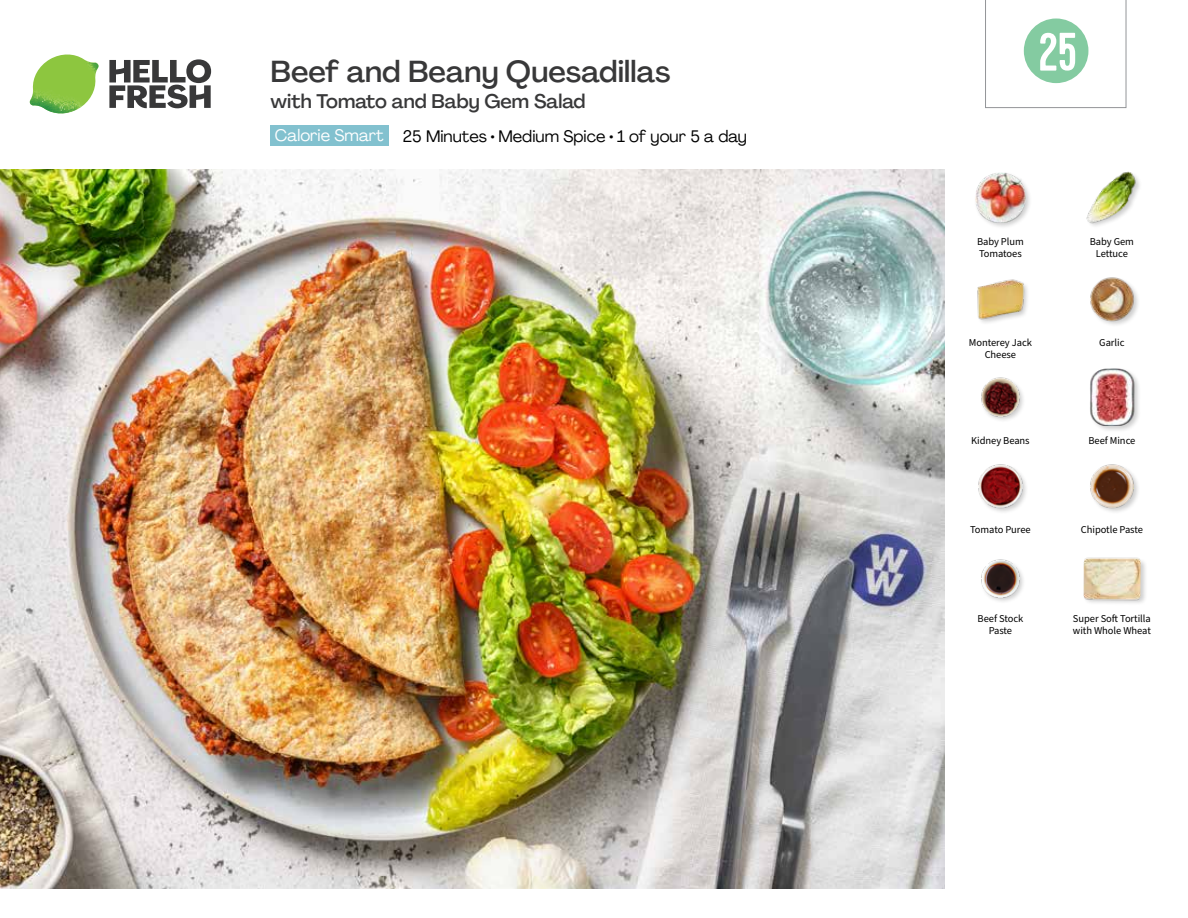
<style>
.page{position:relative;width:1188px;height:918px;background:#fff}
.page>*{position:absolute;margin:0;border:0;box-sizing:border-box;transform-origin:0 0}
.t1{font:54px "Kapra";color:#fff}
.t2{font:500 30px "Agrandir";color:#383839}
.t3{font:500 19.5px "Agrandir";color:#383839}
.t4{font:16.5px "Agrandir";color:#000}
.t5{font:16.5px "Agrandir";color:#fff}
.t6{font:10.5px/12px "Source Sans Pro";letter-spacing:-.005em;color:#000}
</style>
<div class="page">
<svg style="left:109px;top:59px;width:102px;height:49px"></svg>
<img style="left:30px;top:55px;width:69px;height:59px">
<img style="left:0;top:170px;width:944px;height:718px">
<div style="left:271px;top:126px;width:118px;height:20px;background:#82c1cf"></div>
<img style="left:981px;top:559px;width:42px;height:43px">
<div style="left:1082px;top:557px;width:66px;height:49px;background:#000;opacity:.2"></div>
<img style="left:1083px;top:557px;width:58px;height:49px">
<img style="left:981px;top:377px;width:42px;height:43px">
<img style="left:978px;top:464px;width:48px;height:48px">
<img style="left:1090px;top:464px;width:48px;height:48px">
<div style="left:1090px;top:367px;width:51px;height:66px;background:#000;opacity:.2"></div>
<img style="left:1090px;top:368px;width:51px;height:58px">
<div style="left:974px;top:171px;width:59px;height:59px;background:#000;opacity:.2"></div>
<img style="left:975px;top:172px;width:51px;height:51px">
<img style="left:977px;top:279px;width:51px;height:44px">
<img style="left:1090px;top:277px;width:48px;height:48px">
<img style="left:1086px;top:171px;width:54px;height:55px">
<svg style="left:985px;top:0;width:141px;height:109px"></svg>
<h2 class="t2" style="left:271px;top:53px;width:401px">Beef and Beany Quesadillas</h2>
<h3 class="t3" style="left:271px;top:89px;width:316px">with Tomato and Baby Gem Salad</h3>
<h3 class="t5" style="left:275px;top:125px;width:110px">Calorie Smart</h3>
<h3 class="t4" style="left:403px;top:126px;width:345px">25 Minutes • Medium Spice • 1 of your 5 a day</h3>
<h1 class="t1" style="left:1039px;top:21px;width:40px">25</h1>
<p class="t6" style="left:977px;top:235px;width:48px">Baby Plum<br>Tomatoes</p>
<p class="t6" style="left:1090px;top:235px;width:46px;text-align:center">Baby Gem<br>Lettuce</p>
<p class="t6" style="left:969px;top:337px;width:65px">Monterey Jack</p>
<p class="t6" style="left:1099px;top:337px;width:27px">Garlic</p>
<p class="t6" style="left:985px;top:349px;width:33px">Cheese</p>
<p class="t6" style="left:971px;top:435px;width:60px">Kidney Beans</p>
<p class="t6" style="left:1088px;top:435px;width:48px">Beef Mince</p>
<p class="t6" style="left:970px;top:524px;width:62px">Tomato Puree</p>
<p class="t6" style="left:1081px;top:524px;width:64px">Chipotle Paste</p>
<p class="t6" style="left:978px;top:613px;width:47px;text-align:center">Beef Stock<br>Paste</p>
<p class="t6" style="left:1073px;top:613px;width:80px">Super Soft Tortilla with Whole Wheat</p>
</div>
